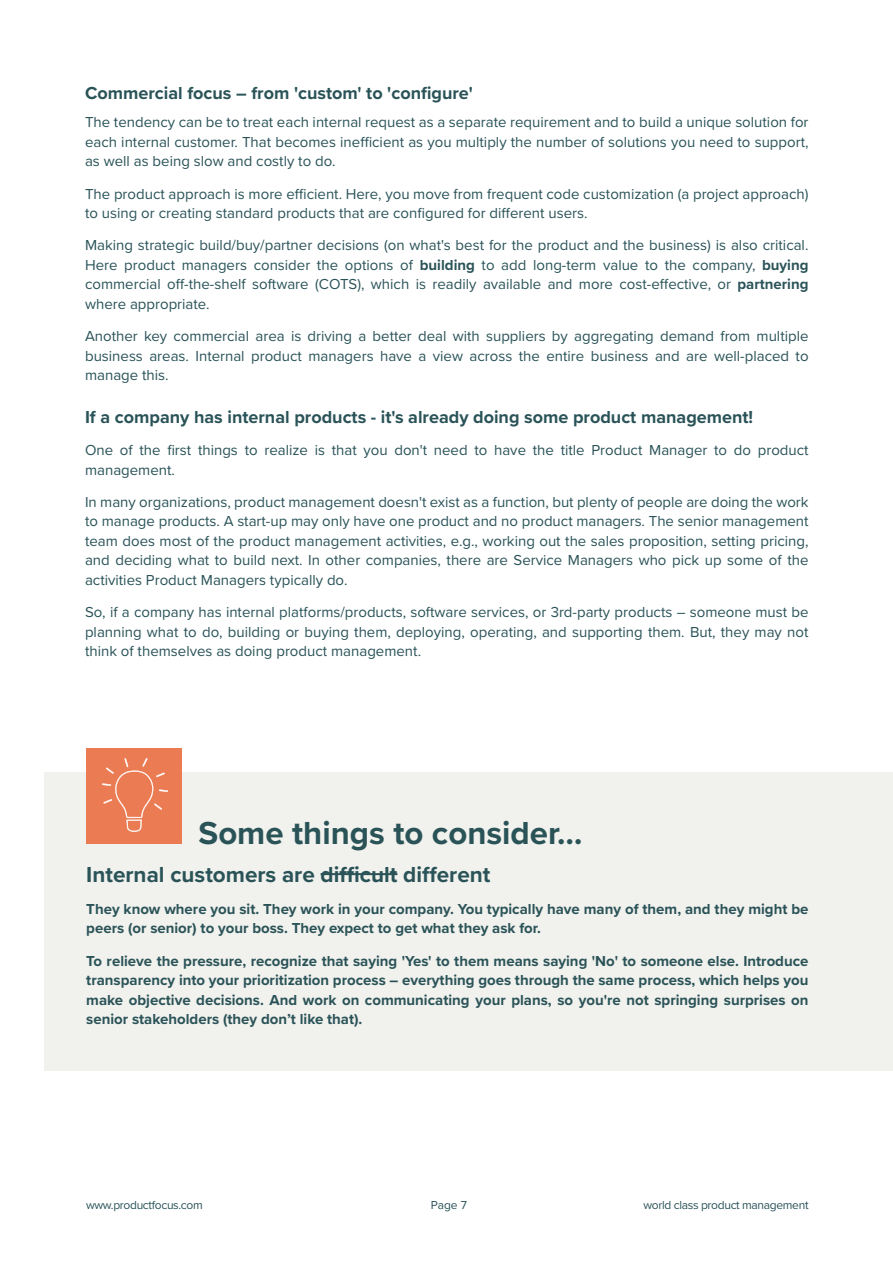
<style>
.page{position:relative;width:893px;height:1263px;background:#fff}
.page>*{position:absolute;margin:0;border:0;box-sizing:border-box;transform-origin:0 0}
.t1{font:700 33px "Proxima Nova";color:#2a5358}
.t2{font:700 22.5px "Proxima Nova";color:#2a5358}
.t3{font:700 18px "Proxima Nova";color:#2a5358}
.t4{font:15px/19.5px "Proxima Nova";color:#2a5358;text-align:justify}
.t5{font:700 15px/19.5px "Proxima Nova";color:#2a5358}
.t6{font:12px "Proxima Nova";letter-spacing:-.025em;color:#2a5358}
.s1{font-weight:700}
</style>
<div class="page">
<div style="left:45px;top:772px;width:848px;height:299px;background:#f1f1ed"></div>
<div style="left:86px;top:748px;width:96px;height:96px;background:#eb7b53"></div>
<hr style="left:321px;top:873px;width:76px;height:2px;background:#2a5358">
<p class="t3" style="left:85px;top:80px;width:389px">Commercial focus – from 'custom' to 'configure'</p>
<p class="t4" style="left:85px;top:112px;width:725px">The tendency can be to treat each internal request as a separate requirement and to build a unique solution for each internal customer. That becomes inefficient as you multiply the number of solutions you need to support, as well as being slow and costly to do.</p>
<p class="t4" style="left:85px;top:183px;width:725px">The product approach is more efficient. Here, you move from frequent code customization (a project approach) to using or creating standard products that are configured for different users.</p>
<p class="t4" style="left:85px;top:235px;width:725px">Making strategic build/buy/partner decisions (on what's best for the product and the business) is also critical.<br>Here product managers consider the options of <span class="s1">building</span> to add long-term value to the company, <span class="s1">buying </span>commercial off-the-shelf software (COTS), which is readily available and more cost-effective, or <span class="s1">partnering </span>where appropriate.</p>
<p class="t4" style="left:85px;top:326px;width:725px">Another key commercial area is driving a better deal with suppliers by aggregating demand from multiple business areas. Internal product managers have a view across the entire business and are well-placed to manage this.</p>
<p class="t3" style="left:85px;top:403px;width:670px">If a company has internal products - it's already doing some product management!</p>
<p class="t4" style="left:85px;top:440px;width:725px">One of the first things to realize is that you don't need to have the title Product Manager to do product management.</p>
<p class="t4" style="left:85px;top:491px;width:725px">In many organizations, product management doesn't exist as a function, but plenty of people are doing the work to manage products. A start-up may only have one product and no product managers. The senior management team does most of the product management activities, e.g., working out the sales proposition, setting pricing, and deciding what to build next. In other companies, there are Service Managers who pick up some of the activities Product Managers typically do.</p>
<p class="t4" style="left:85px;top:602px;width:725px">So, if a company has internal platforms/products, software services, or 3rd-party products – someone must be planning what to do, building or buying them, deploying, operating, and supporting them. But, they may not think of themselves as doing product management.</p>
<h1 class="t1" style="left:199px;top:808px;width:385px">Some things to consider…</h1>
<h2 class="t2" style="left:86px;top:857px;width:406px">Internal customers are difficult different</h2>
<p class="t5" style="left:86px;top:899px;width:724px">They know where you sit. They work in your company. You typically have many of them, and they might be peers (or senior) to your boss. They expect to get what they ask for.</p>
<p class="t5" style="left:86px;top:950px;width:724px;text-align:justify">To relieve the pressure, recognize that saying 'Yes' to them means saying 'No' to someone else. Introduce transparency into your prioritization process – everything goes through the same process, which helps you make objective decisions. And work on communicating your plans, so you're not springing surprises on senior stakeholders (they don’t like that).</p>
<p class="t6" style="left:86px;top:1196px;width:118px">www.productfocus.com</p>
<p class="t6" style="left:431px;top:1196px;width:38px">Page 7</p>
<p class="t6" style="left:643px;top:1196px;width:167px">world class product management</p>
</div>
